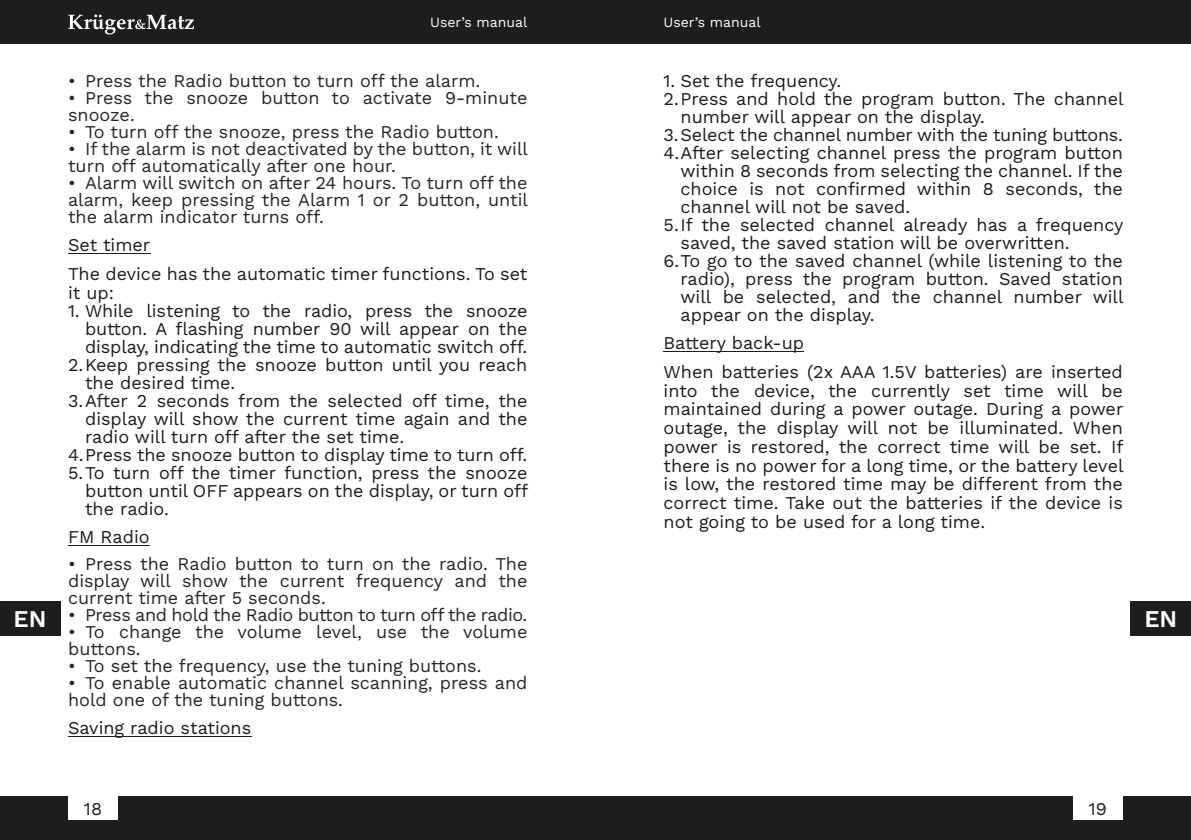
<style>
.page{position:relative;width:1191px;height:840px;background:#fff}
.page>*{position:absolute;margin:0;border:0;box-sizing:border-box;transform-origin:0 0}
.t1{font:600 24px "Work Sans";color:#fff}
.t2{font:18px/18.6px "Work Sans";color:#1d1c1b}
.t3{font:18px/17px "Work Sans";color:#262625}
.t4{font:18px/28.8px "Work Sans";color:#1d1d1b}
.t5{font:18px "Work Sans";letter-spacing:-.02em;color:#262625}
.t6{font:14px "Work Sans";color:#fff}
</style>
<div class="page">
<div style="left:0;top:0;width:1191px;height:44px;background:#1d1d1b"></div>
<div style="left:0;top:795px;width:1191px;height:44px;background:#1d1d1b"></div>
<svg style="left:68px;top:15px;width:126px;height:19px"></svg>
<div style="left:1130px;top:600px;width:61px;height:35px;background:#1d1d1b"></div>
<div style="left:0;top:600px;width:60px;height:35px;background:#1d1d1b"></div>
<div style="left:68px;top:795px;width:50px;height:24px;background:#fff"></div>
<div style="left:1073px;top:795px;width:50px;height:24px;background:#fff"></div>
<hr style="left:68px;top:253px;width:82px;height:1px;background:#1d1d1b">
<hr style="left:68px;top:544px;width:82px;height:1px;background:#1d1d1b">
<hr style="left:68px;top:735px;width:183px;height:1px;background:#1d1c1b">
<hr style="left:663px;top:351px;width:141px;height:1px;background:#1d1c1b">
<h1 class="t1" style="left:14px;top:604px;width:34px">EN</h1>
<p class="t6" style="left:430px;top:14px;width:99px">User’s manual</p>
<p class="t6" style="left:663px;top:14px;width:99px">User’s manual</p>
<p class="t3" style="left:68px;top:72px;width:414px">• Press the Radio button to turn off the alarm.</p>
<p class="t3" style="left:68px;top:89px;width:461px">• Press the snooze button to activate 9-minute snooze.</p>
<p class="t3" style="left:68px;top:123px;width:432px">• To turn off the snooze, press the Radio button.</p>
<p class="t3" style="left:68px;top:140px;width:461px">• If the alarm is not deactivated by the button, it will turn off automatically after one hour.</p>
<p class="t3" style="left:68px;top:174px;width:461px;text-align:justify">• Alarm will switch on after 24 hours. To turn off the alarm, keep pressing the Alarm 1 or 2 button, until the alarm indicator turns off.</p>
<p class="t4" style="left:68px;top:230px;width:461px">Set timer<br>The device has the automatic timer functions. To set</p>
<p class="t4" style="left:68px;top:278px;width:48px">it up:</p>
<p class="t4" style="left:68px;top:296px;width:461px">1. While listening to the radio, press the snooze</p>
<p class="t4" style="left:85px;top:314px;width:444px">button. A flashing number 90 will appear on the</p>
<p class="t4" style="left:85px;top:332px;width:444px">display, indicating the time to automatic switch off.</p>
<p class="t4" style="left:68px;top:350px;width:461px">2.Keep pressing the snooze button until you reach</p>
<p class="t4" style="left:85px;top:368px;width:152px">the desired time.</p>
<p class="t4" style="left:68px;top:386px;width:461px">3.After 2 seconds from the selected off time, the</p>
<p class="t4" style="left:85px;top:404px;width:444px">display will show the current time again and the</p>
<p class="t4" style="left:85px;top:422px;width:321px">radio will turn off after the set time.</p>
<p class="t4" style="left:68px;top:440px;width:461px">4.Press the snooze button to display time to turn off.</p>
<p class="t4" style="left:68px;top:458px;width:461px">5.To turn off the timer function, press the snooze</p>
<p class="t4" style="left:85px;top:476px;width:444px">button until OFF appears on the display, or turn off</p>
<p class="t4" style="left:85px;top:494px;width:85px">the radio.</p>
<p class="t4" style="left:68px;top:522px;width:83px">FM Radio</p>
<p class="t3" style="left:68px;top:555px;width:461px;text-align:justify">• Press the Radio button to turn on the radio. The display will show the current frequency and the current time after 5 seconds.</p>
<p class="t5" style="left:68px;top:604px;width:461px">• Press and hold the Radio button to turn off the radio.</p>
<p class="t3" style="left:68px;top:623px;width:461px">• To change the volume level, use the volume buttons.</p>
<p class="t3" style="left:68px;top:657px;width:415px">• To set the frequency, use the tuning buttons.</p>
<p class="t3" style="left:68px;top:674px;width:461px">• To enable automatic channel scanning, press and hold one of the tuning buttons.</p>
<p class="t2" style="left:68px;top:718px;width:185px">Saving radio stations</p>
<p class="t2" style="left:663px;top:71px;width:179px">1. Set the frequency.</p>
<p class="t2" style="left:663px;top:89px;width:461px">2.Press and hold the program button. The channel</p>
<p class="t2" style="left:680px;top:107px;width:306px">number will appear on the display.</p>
<p class="t2" style="left:663px;top:125px;width:461px">3.Select the channel number with the tuning buttons.</p>
<p class="t2" style="left:663px;top:143px;width:461px">4.After selecting channel press the program button</p>
<p class="t2" style="left:680px;top:161px;width:444px">within 8 seconds from selecting the channel. If the</p>
<p class="t2" style="left:680px;top:179px;width:444px">choice is not confirmed within 8 seconds, the</p>
<p class="t2" style="left:680px;top:197px;width:231px">channel will not be saved.</p>
<p class="t2" style="left:663px;top:215px;width:461px">5.If the selected channel already has a frequency</p>
<p class="t2" style="left:680px;top:233px;width:391px">saved, the saved station will be overwritten.</p>
<p class="t2" style="left:663px;top:251px;width:461px">6.To go to the saved channel (while listening to the</p>
<p class="t2" style="left:680px;top:269px;width:444px">radio), press the program button. Saved station</p>
<p class="t2" style="left:680px;top:287px;width:444px">will be selected, and the channel number will</p>
<p class="t2" style="left:680px;top:305px;width:196px">appear on the display.</p>
<p class="t2" style="left:663px;top:328px;width:461px;line-height:28.6px">Battery back-up<br>When batteries (2x AAA 1.5V batteries) are inserted</p>
<p class="t2" style="left:663px;top:381px;width:461px;text-align:justify">into the device, the currently set time will be maintained during a power outage. During a power outage, the display will not be illuminated. When power is restored, the correct time will be set. If there is no power for a long time, or the battery level is low, the restored time may be different from the correct time. Take out the batteries if the device is not going to be used for a long time.</p>
<h1 class="t1" style="left:1144px;top:604px;width:34px">EN</h1>
<p class="t4" style="left:84px;top:793px;width:20px">18</p>
<p class="t4" style="left:1088px;top:793px;width:20px">19</p>
</div>
